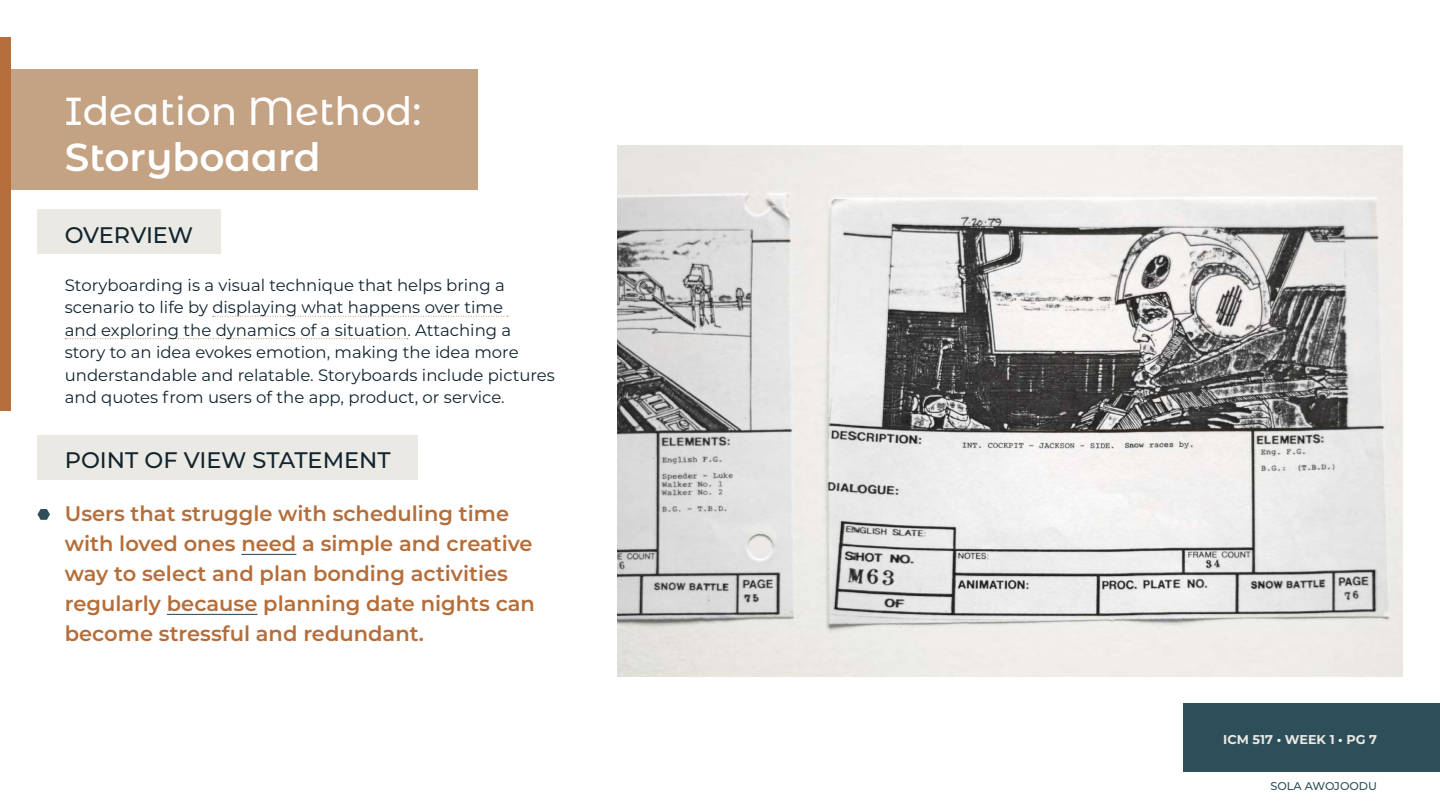
<style>
.page{position:relative;width:1440px;height:810px;background:#fff}
.page>*{position:absolute;margin:0;border:0;box-sizing:border-box;transform-origin:0 0}
.t1{font:500 39px "Montserrat Alternates";color:#fff}
.t2{font:600 39px "Montserrat Alternates";color:#fff}
.t3{font:500 22.5px "Montserrat";color:#11242f}
.t4{font:600 21px/30px "Montserrat";color:#b56e3a}
.t5{font:16.5px/22.5px "Montserrat";color:#11242f}
.t6{font:700 12.75px "Montserrat";color:#ebe9e3}
.t7{font:500 11.25px "Montserrat";color:#2e4f5a}
.s1{color:#fff}
</style>
<div class="page">
<img style="left:617px;top:146px;width:785px;height:530px">
<div style="left:0;top:69px;width:477px;height:120px;background:#c4a284"></div>
<div style="left:1184px;top:704px;width:256px;height:68px;background:#2e4f5a"></div>
<div style="left:0;top:38px;width:10px;height:373px;background:#b56e3a"></div>
<div style="left:38px;top:209px;width:183px;height:45px;background:#ebe9e3"></div>
<div style="left:38px;top:435px;width:380px;height:45px;background:#ebe9e3"></div>
<svg style="left:213px;top:316px;width:295px;height:1px"></svg>
<svg style="left:65px;top:338px;width:343px;height:1px"></svg>
<hr style="left:241px;top:554px;width:55px;height:1px;background:#2e4f5a">
<hr style="left:167px;top:614px;width:90px;height:1px;background:#2e4f5a">
<svg style="left:38px;top:509px;width:12px;height:11px"></svg>
<h1 class="t1" style="left:65px;top:95px;width:358px">Ideation Method:</h1>
<h1 class="t2" style="left:65px;top:141px;width:257px">Storyboaard</h1>
<h2 class="t3" style="left:65px;top:224px;width:130px">OVERVIEW</h2>
<p class="t5" style="left:65px;top:274px;width:492px">Storyboarding is a visual technique that helps bring a scenario to life by displaying what happens over time<br>and exploring the dynamics of a situation. Attaching a story to an idea evokes emotion, making the idea more understandable and relatable. Storyboards include pictures and quotes from users of the app, product, or service.</p>
<h2 class="t3" style="left:65px;top:450px;width:327px">POINT OF VIEW STATEMENT</h2>
<p class="t4" style="left:65px;top:500px;width:472px">Users that struggle with scheduling time with loved ones need a simple and creative way to select and plan bonding activities regularly because planning date nights can become stressful and redundant.</p>
<p class="t6" style="left:1223px;top:735px;width:155px">ICM 517 <span class="s1">•</span> WEEK 1 <span class="s1">•</span> PG 7</p>
<p class="t7" style="left:1270px;top:781px;width:108px">SOLA AWOJOODU</p>
</div>
